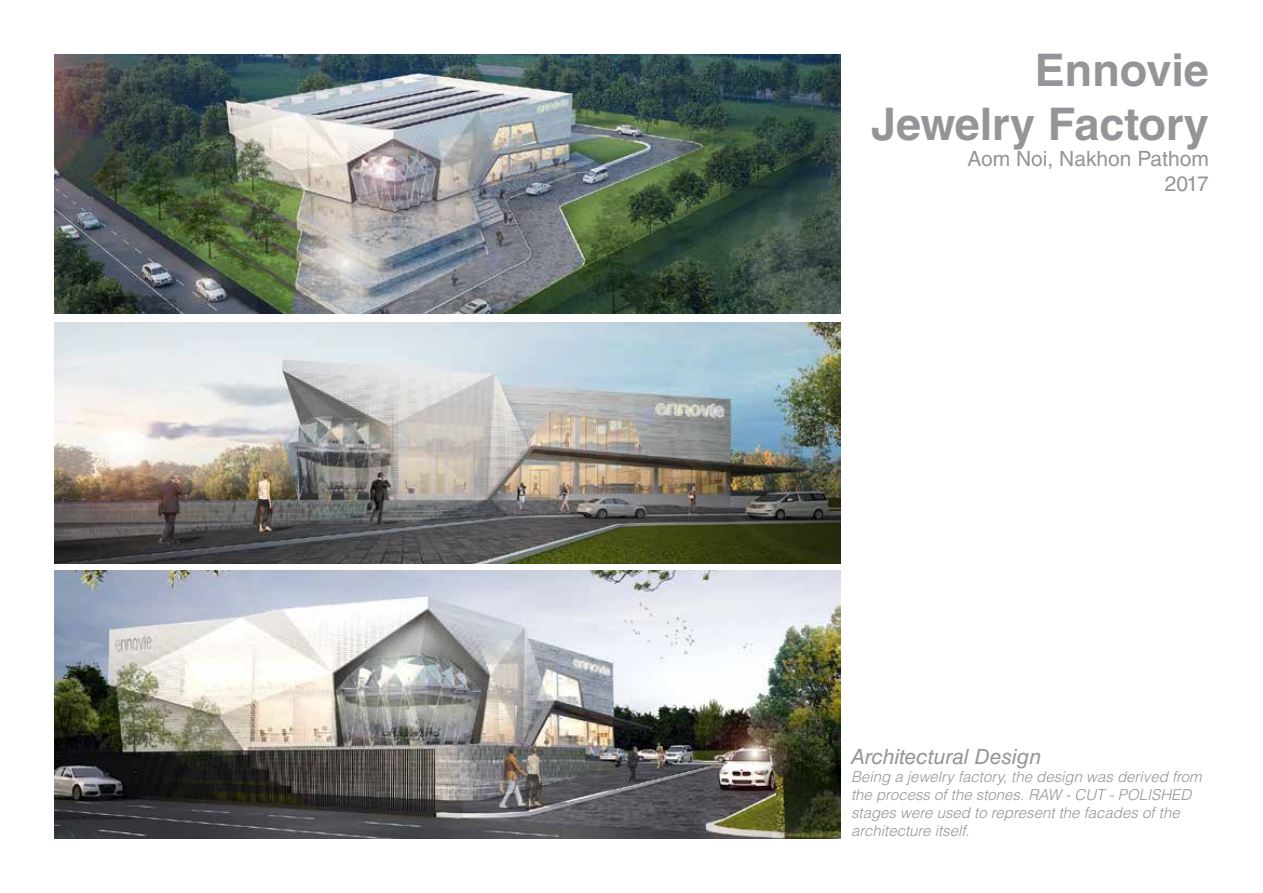
<style>
.page{position:relative;width:1263px;height:893px;background:#fff}
.page>*{position:absolute;margin:0;border:0;box-sizing:border-box;transform-origin:0 0}
.t1{font:700 45px/54px "Helvetica LT Std";color:#939598;text-align:right}
.t2{font:21px/25.2px "Helvetica LT Std";color:#939598;text-align:right}
.t3{font:italic 21px "Helvetica LT Std";color:#939598}
.t4{font:italic 300 15px/18px "Helvetica LT Std";color:#939598}
</style>
<div class="page">
<img style="left:54px;top:54px;width:787px;height:260px">
<img style="left:54px;top:571px;width:787px;height:268px">
<img style="left:54px;top:323px;width:787px;height:241px">
<h1 class="t1" style="left:871px;top:43px;width:339px">Ennovie<br>Jewelry Factory</h1>
<h2 class="t2" style="left:967px;top:145px;width:243px">Aom Noi, Nakhon Pathom<br>2017</h2>
<h2 class="t3" style="left:851px;top:745px;width:192px">Architectural Design</h2>
<p class="t4" style="left:851px;top:768px;width:352px">Being a jewelry factory, the design was derived from the process of the stones. RAW - CUT - POLISHED stages were used to represent the facades of the architecture itself.</p>
</div>
